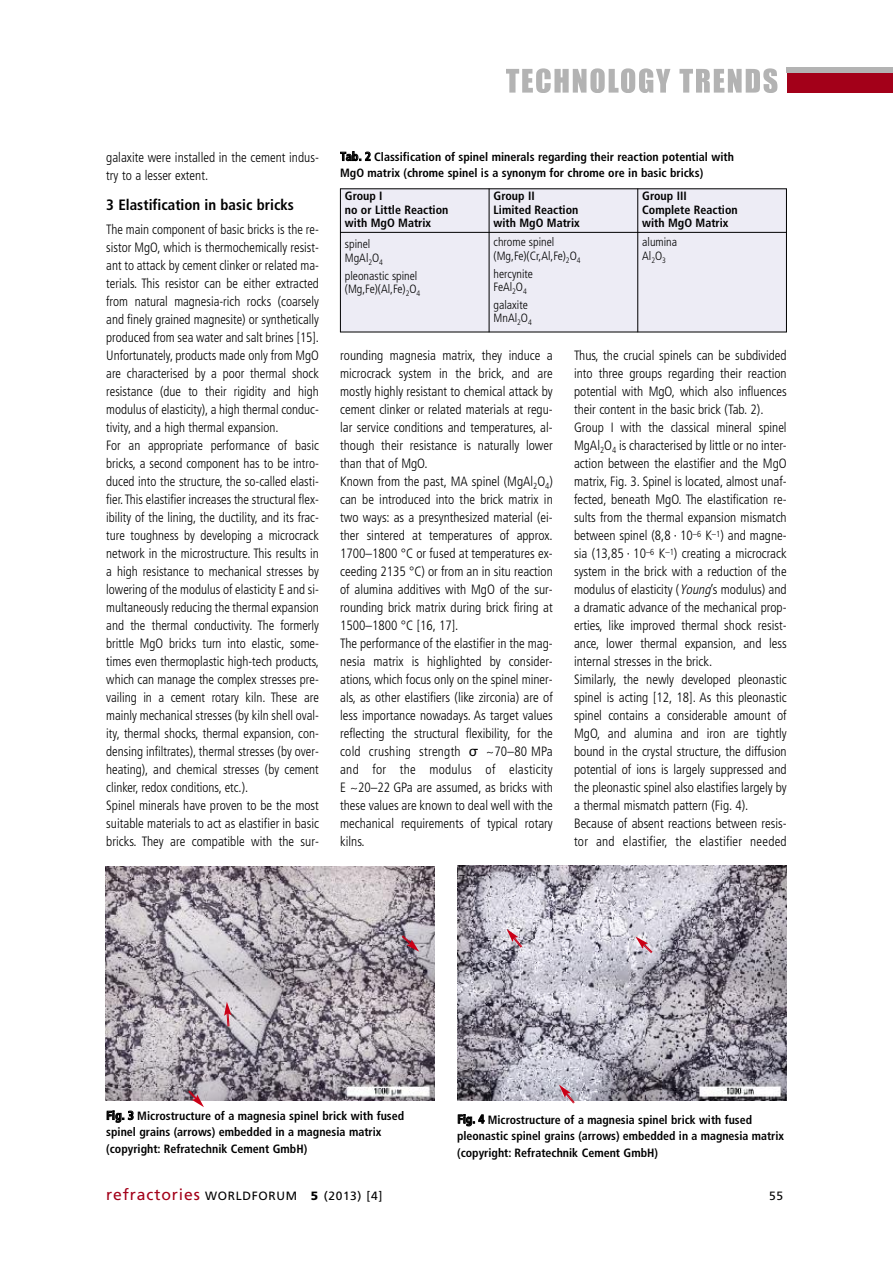
<style>
.page{position:relative;width:893px;height:1263px;background:#fff}
.page>*{position:absolute;margin:0;border:0;box-sizing:border-box;transform-origin:0 0}
.t1{font:700 condensed 15px "Frutiger";color:#000}
.t2{font:300 condensed 13.5px/18px "Frutiger";color:#000}
.t3{font:300 condensed 13.5px/18px "Frutiger";color:#000;scale:.96 1}
.t4{font:700 condensed 12px/13.5px "Frutiger";color:#000}
.t5{font:300 condensed 12px/13.5px "Frutiger";color:#000}
.t6{font:12px "Frutiger";letter-spacing:.055em;color:#000}
.s1{font-family:"Lucida Grande";font-weight:400;font-stretch:normal}
.s2{font-style:italic}
.s3{font-size:15.75px;color:#a30019}
.s4{font-weight:900}
</style>
<div class="page">
<div style="left:787px;top:73px;width:106px;height:20px;background:#a30019"></div>
<div style="left:787px;top:68px;width:106px;height:5px;background:#b3b3b3"></div>
<svg style="left:506px;top:68px;width:253px;height:25px"></svg>
<div style="left:340px;top:189px;width:149px;height:43px;background:#edecf5"></div>
<div style="left:489px;top:189px;width:149px;height:43px;background:#edecf5"></div>
<div style="left:638px;top:189px;width:149px;height:43px;background:#edecf5"></div>
<div style="left:340px;top:232px;width:149px;height:100px;background:#edecf5"></div>
<div style="left:489px;top:232px;width:149px;height:100px;background:#edecf5"></div>
<div style="left:638px;top:232px;width:149px;height:100px;background:#edecf5"></div>
<hr style="left:340px;top:189px;width:1px;height:143px;background:#000">
<hr style="left:489px;top:189px;width:1px;height:143px;background:#000">
<hr style="left:637px;top:189px;width:1px;height:143px;background:#000">
<hr style="left:786px;top:189px;width:1px;height:143px;background:#000">
<hr style="left:340px;top:189px;width:447px;height:1px;background:#000">
<hr style="left:340px;top:232px;width:447px;height:1px;background:#000">
<hr style="left:340px;top:332px;width:447px;height:1px;background:#000">
<img style="left:105px;top:866px;width:329px;height:235px">
<img style="left:458px;top:866px;width:328px;height:234px">
<svg style="left:401px;top:935px;width:18px;height:17px"></svg>
<svg style="left:188px;top:1090px;width:16px;height:17px"></svg>
<svg style="left:224px;top:1002px;width:8px;height:25px"></svg>
<svg style="left:635px;top:936px;width:18px;height:17px"></svg>
<svg style="left:507px;top:929px;width:16px;height:19px"></svg>
<svg style="left:559px;top:1085px;width:16px;height:18px"></svg>
<p class="t2" style="left:106px;top:149px;width:214px">galaxite were installed in the cement indus&shy;try to a lesser extent.</p>
<p class="t1" style="left:106px;top:199px;width:189px">3 Elastification in basic bricks</p>
<p class="t3" style="left:106px;top:221px;width:223px">The main component of basic bricks is the re&shy;sistor MgO, which is thermochemically resist&shy;ant to attack by cement clinker or related ma&shy;terials. This resistor can be either extracted from natural magnesia-rich rocks (coarsely and finely grained magnesite) or synthetically produced from sea water and salt brines [15].<br>Unfortunately, products made only from MgO are characterised by a poor thermal shock resistance (due to their rigidity and high modulus of elasticity), a high thermal conduc&shy;tivity, and a high thermal expansion.<br>For an appropriate performance of basic bricks, a second component has to be intro&shy;duced into the structure, the so-called elasti&shy;fier. This elastifier increases the structural flex&shy;ibility of the lining, the ductility, and its frac&shy;ture toughness by developing a microcrack network in the microstructure. This results in a high resistance to mechanical stresses by lowering of the modulus of elasticity E and si&shy;multaneously reducing the thermal expansion and the thermal conductivity. The formerly brittle MgO bricks turn into elastic, some&shy;times even thermoplastic high-tech products, which can manage the complex stresses pre&shy;vailing in a cement rotary kiln. These are mainly mechanical stresses (by kiln shell oval&shy;ity, thermal shocks, thermal expansion, con&shy;densing infiltrates), thermal stresses (by over&shy;heating), and chemical stresses (by cement clinker, redox conditions, etc.).<br>Spinel minerals have proven to be the most suitable materials to act as elastifier in basic bricks. They are compatible with the sur-</p>
<p class="t4" style="left:340px;top:149px;width:395px;line-height:16.5px">Tab. 2 Classification of spinel minerals regarding their reaction potential with<br>MgO matrix (chrome spinel is a synonym for chrome ore in basic bricks)</p>
<p class="t4" style="left:345px;top:190px;width:105px">Group I<br>no or Little Reaction with MgO Matrix</p>
<p class="t4" style="left:494px;top:190px;width:88px">Group II<br>Limited Reaction with MgO Matrix</p>
<p class="t4" style="left:642px;top:190px;width:97px">Group III<br>Complete Reaction with MgO Matrix</p>
<p class="t5" style="left:345px;top:238px;width:40px">spinel<br>MgAl<sub>2</sub>O<sub>4</sub></p>
<p class="t5" style="left:345px;top:270px;width:77px">pleonastic spinel (Mg,Fe)(Al,Fe)<sub>2</sub>O<sub>4</sub></p>
<p class="t5" style="left:494px;top:236px;width:89px">chrome spinel (Mg,Fe)(Cr,Al,Fe)<sub>2</sub>O<sub>4</sub></p>
<p class="t5" style="left:494px;top:268px;width:41px">hercynite<br>FeAl<sub>2</sub>O<sub>4</sub></p>
<p class="t5" style="left:494px;top:299px;width:40px">galaxite<br>MnAl<sub>2</sub>O<sub>4</sub></p>
<p class="t5" style="left:642px;top:236px;width:36px">alumina<br>Al<sub>2</sub>O<sub>3</sub></p>
<p class="t2" style="left:340px;top:347px;width:214px">rounding magnesia matrix, they induce a microcrack system in the brick, and are mostly highly resistant to chemical attack by cement clinker or related materials at regu&shy;lar service conditions and temperatures, al&shy;though their resistance is naturally lower than that of MgO.<br>Known from the past, MA spinel (MgAl<sub>2</sub>O<sub>4</sub>) can be introduced into the brick matrix in two ways: as a presynthesized material (ei&shy;ther sintered at temperatures of approx.<br>1700–1800 °C or fused at temperatures ex&shy;ceeding 2135 °C) or from an in situ reaction of alumina additives with MgO of the sur&shy;rounding brick matrix during brick firing at 1500–1800 °C [16, 17].<br>The performance of the elastifier in the mag&shy;nesia matrix is highlighted by consider&shy;ations, which focus only on the spinel miner&shy;als, as other elastifiers (like zirconia) are of less importance nowadays. As target values reflecting the structural flexibility, for the cold crushing strength <span class="s1">σ</span> ~70–80 MPa and for the modulus of elasticity E ~20–22 GPa are assumed, as bricks with these values are known to deal well with the mechanical requirements of typical rotary kilns.</p>
<p class="t2" style="left:574px;top:347px;width:214px">Thus, the crucial spinels can be subdivided into three groups regarding their reaction potential with MgO, which also influences their content in the basic brick (Tab. 2).<br>Group I with the classical mineral spinel MgAl<sub>2</sub>O<sub>4</sub> is characterised by little or no inter&shy;action between the elastifier and the MgO matrix, Fig. 3. Spinel is located, almost unaf&shy;fected, beneath MgO. The elastification re&shy;sults from the thermal expansion mismatch between spinel (8,8 · 10<sup>–6</sup> K<sup>–1</sup>) and magne&shy;sia (13,85 · 10<sup>–6</sup> K<sup>–1</sup>) creating a microcrack system in the brick with a reduction of the modulus of elasticity (<span class="s2">Young</span>’s modulus) and a dramatic advance of the mechanical prop&shy;erties, like improved thermal shock resist&shy;ance, lower thermal expansion, and less internal stresses in the brick.<br>Similarly, the newly developed pleonastic spinel is acting [12, 18]. As this pleonastic spinel contains a considerable amount of MgO, and alumina and iron are tightly bound in the crystal structure, the diffusion potential of ions is largely suppressed and the pleonastic spinel also elastifies largely by a thermal mismatch pattern (Fig. 4).<br>Because of absent reactions between resis&shy;tor and elastifier, the elastifier needed</p>
<p class="t4" style="left:106px;top:1108px;width:299px;line-height:16.5px">Fig. 3 Microstructure of a magnesia spinel brick with fused spinel grains (arrows) embedded in a magnesia matrix (copyright: Refratechnik Cement GmbH)</p>
<p class="t4" style="left:457px;top:1112px;width:328px;line-height:16.5px">Fig. 4 Microstructure of a magnesia spinel brick with fused pleonastic spinel grains (arrows) embedded in a magnesia matrix (copyright: Refratechnik Cement GmbH)</p>
<p class="t6" style="left:106px;top:1191px;width:278px"><span class="s3">refractories</span> WORLDFORUM <span class="s4">5</span> (2013) [4]</p>
<p class="t6" style="left:769px;top:1191px;width:16px">55</p>
</div>
